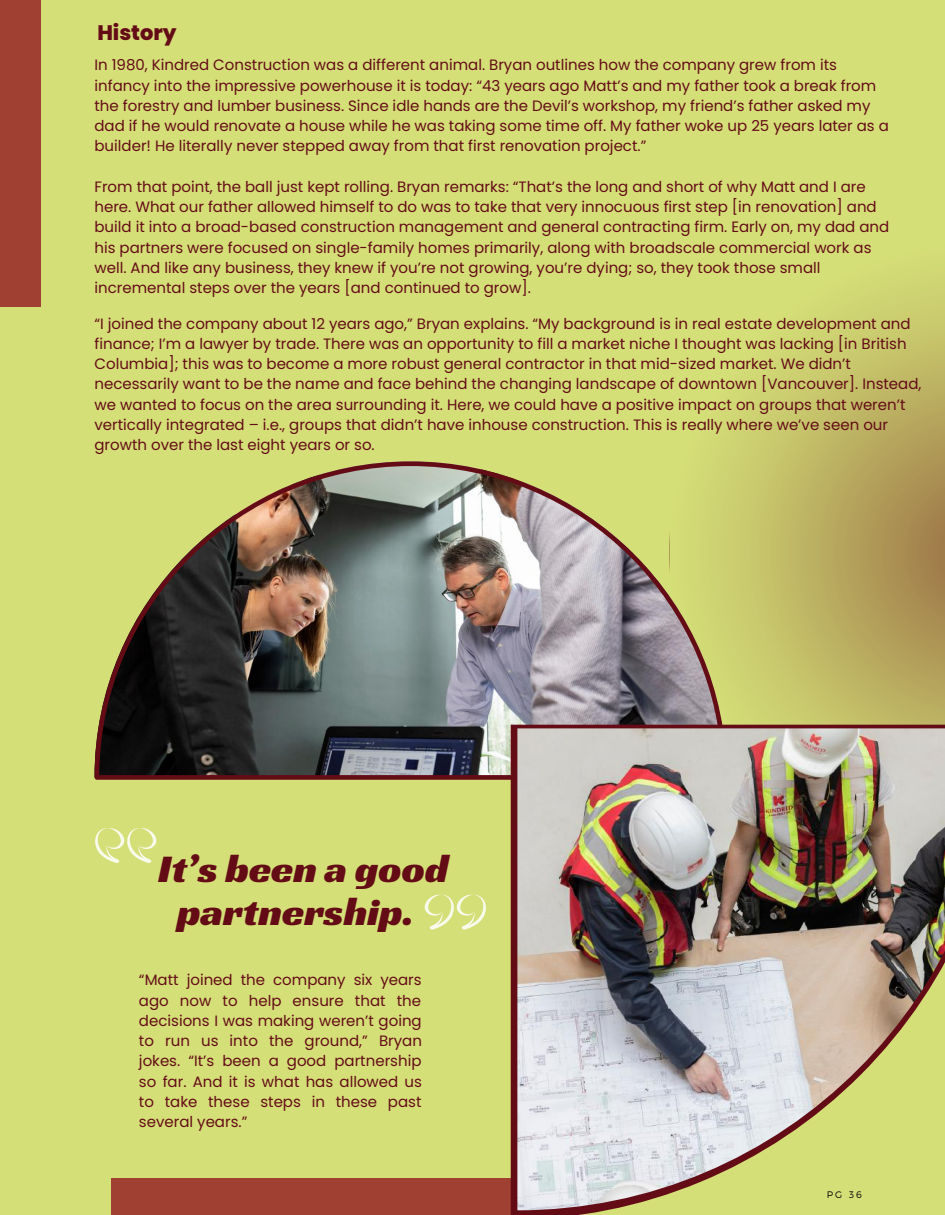
<style>
.page{position:relative;width:945px;height:1215px;background:#d5df78}
.page>*{position:absolute;margin:0;border:0;box-sizing:border-box;transform-origin:0 0}
.t1{font:40.5px/42.8px "Racing Sans One";color:#640c16;text-align:center}
.t2{font:800 21px "Poppins";color:#640c16}
.t3{font:15px/20.2px "Poppins";color:#640c16}
.t4{font:300 9.45px "Montserrat";color:#000}
</style>
<div class="page">
<svg style="left:724px;top:280px;width:221px;height:445px"></svg>
<div style="left:112px;top:1179px;width:438px;height:36px;background:#a04032"></div>
<img style="left:95px;top:461px;width:632px;height:319px">
<svg style="left:511px;top:725px;width:434px;height:490px;fill:#640c16"></svg>
<img style="left:517px;top:728px;width:428px;height:482px">
<svg style="left:425px;top:895px;width:61px;height:35px"></svg>
<svg style="left:95px;top:828px;width:61px;height:35px"></svg>
<div style="left:0;top:0;width:40px;height:307px;background:#a04032"></div>
<h2 class="t2" style="left:97px;top:18px;width:81px">History</h2>
<p class="t3" style="left:94px;top:55px;width:796px">In 1980, Kindred Construction was a different animal. Bryan outlines how the company grew from its infancy into the impressive powerhouse it is today: “43 years ago Matt’s and my father took a break from the forestry and lumber business. Since idle hands are the Devil’s workshop, my friend’s father asked my dad if he would renovate a house while he was taking some time off. My father woke up 25 years later as a builder! He literally never stepped away from that first renovation project.”</p>
<p class="t3" style="left:94px;top:176px;width:796px">From that point, the ball just kept rolling. Bryan remarks: “That’s the long and short of why Matt and I are here. What our father allowed himself to do was to take that very innocuous first step [in renovation] and build it into a broad-based construction management and general contracting firm. Early on, my dad and his partners were focused on single-family homes primarily, along with broadscale commercial work as well. And like any business, they knew if you’re not growing, you’re dying; so, they took those small incremental steps over the years [and continued to grow].</p>
<p class="t3" style="left:94px;top:313px;width:829px">“I joined the company about 12 years ago,” Bryan explains. “My background is in real estate development and finance; I’m a lawyer by trade. There was an opportunity to fill a market niche I thought was lacking [in British Columbia]; this was to become a more robust general contractor in that mid-sized market. We didn’t necessarily want to be the name and face behind the changing landscape of downtown [Vancouver]. Instead, we wanted to focus on the area surrounding it. Here, we could have a positive impact on groups that weren’t vertically integrated – i.e., groups that didn’t have inhouse construction. This is really where we’ve seen our growth over the last eight years or so.</p>
<h1 class="t1" style="left:158px;top:846px;width:292px">It’s been a good partnership.</h1>
<p class="t3" style="left:139px;top:970px;width:285px;text-align:justify">“Matt joined the company six years ago now to help ensure that the decisions I was making weren’t going to run us into the ground,” Bryan jokes. “It’s been a good partnership so far. And it is what has allowed us to take these steps in these past several years.”</p>
<p class="t4" style="left:827px;top:1188px;width:36px">PG 36</p>
</div>
